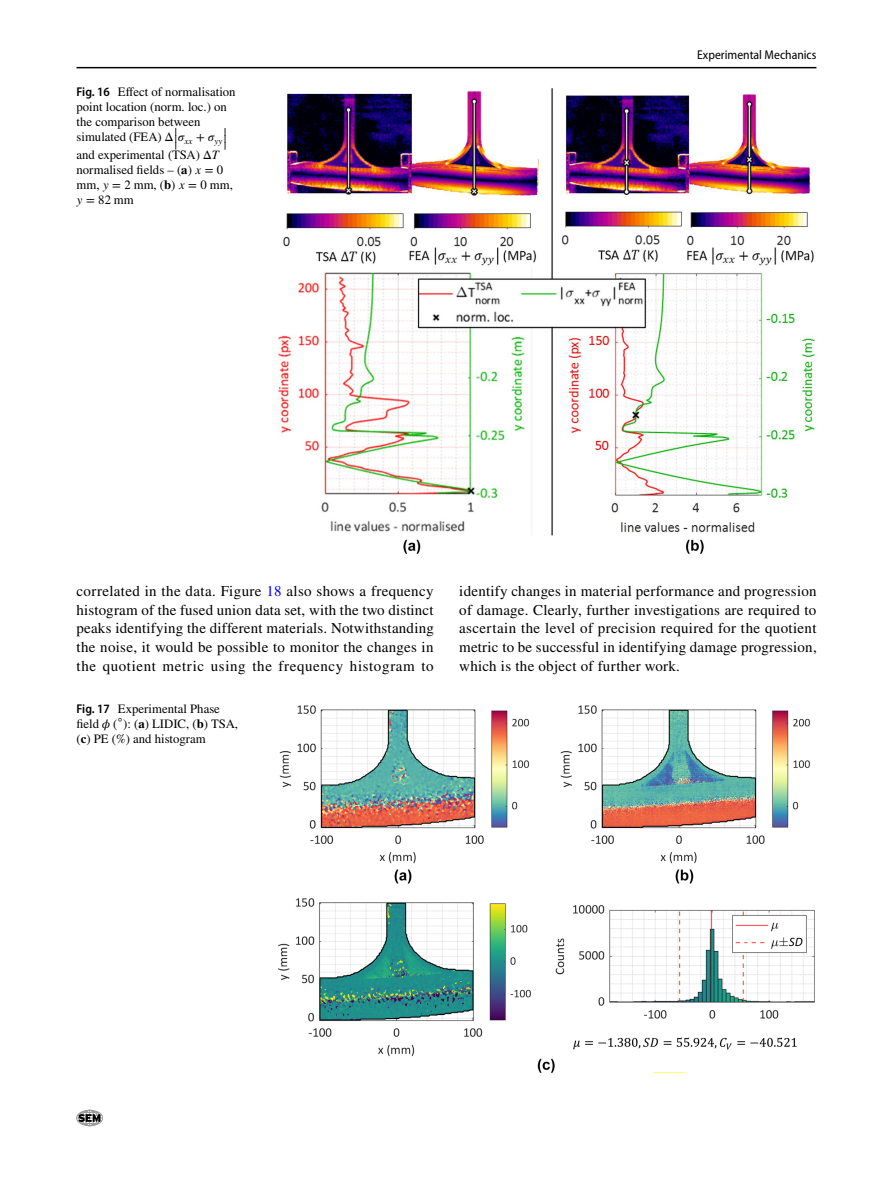
<style>
.page{position:relative;width:893px;height:1187px;background:#fff}
.page>*{position:absolute;margin:0;border:0;box-sizing:border-box;transform-origin:0 0}
.t1{font:15px/18.8px "STIX";letter-spacing:.025em;color:#000;text-align:justify}
.t2{font:12.75px/15px "STIX";color:#000}
.t3{font:semi-condensed 12.75px "Myriad Pro";color:#000}
.t4{font:12.75px "STIX General Regular 50";color:#000}
.t5{font:12.75px/14.1px "STIX Math Extensions Regular 17";color:#000}
.t6{font:8.85px "STIX General Italic 117";color:#000}
.s1{font-family:"Myriad Pro";font-weight:600;font-stretch:semi-condensed}
.s2{font-family:"STIX Math Regular 78"}
.s3{font-family:"STIX Math Extensions Regular 17"}
.s4{font-family:"STIX Math Regular 79"}
.s5{font-family:"STIX General Italic 118"}
.s6{font-weight:700}
.s7{font-family:"STIX General Italic 113"}
.s8{font-family:"STIX Math Regular 74"}
.s9{font-family:"STIX General Regular 47"}
.s10{font-family:"STIX General Italic 114"}
.s11{font-family:"STIX Math Regular 75"}
.s12{font-family:"STIX General Regular 48"}
.s13{font-family:"STIX General Italic 115"}
.s14{font-family:"STIX Math Regular 76"}
.s15{font-family:"STIX General Regular 49"}
.s16{font-family:"STIX General Italic 116"}
.s17{font-family:"STIX Math Regular 77"}
.s18{font-family:"STIX"}
.s19{color:#00f}
.s20{font-family:"STIX Math Italic 46"}
</style>
<div class="page">
<hr style="left:77px;top:67px;width:739px;height:1px;background:#000">
<svg style="left:77px;top:1110px;width:26px;height:15px"></svg>
<div style="left:77px;top:1110px;width:26px;height:15px;border:1px solid #9c9c9d;border-radius:50%"></div>
<img style="left:276px;top:88px;width:539px;height:466px">
<img style="left:278px;top:705px;width:537px;height:368px">
<p class="t2" style="left:77px;top:85px;width:161px"><span class="s1">Fig. 16</span> Effect of normalisation point location (norm. loc.) on the comparison between simulated (FEA) <span class="s2">Δ</span><span class="s3">|</span></p>
<p class="t5" style="left:223px;top:123px;width:6px">|</p>
<p class="t5" style="left:223px;top:130px;width:6px">|</p>
<p class="t5" style="left:223px;top:137px;width:6px">|</p>
<p class="t2" style="left:77px;top:148px;width:158px">and experimental (TSA) <span class="s4">Δ</span><span class="s5">T </span>normalised fields – (<span class="s6">a</span>) <span class="s7">x</span> <span class="s8">=</span> <span class="s9">0 </span>mm, <span class="s10">y</span> <span class="s11">=</span> <span class="s12">2</span> mm, (<span class="s6">b</span>) <span class="s13">x</span> <span class="s14">=</span> <span class="s15">0</span> mm,</p>
<p class="t4" style="left:77px;top:195px;width:58px"><span class="s16">y</span> <span class="s17">=</span> 82 <span class="s18">mm</span></p>
<p class="t5" style="left:174px;top:123px;width:6px">| |</p>
<p class="t6" style="left:178px;top:138px;width:46px"><sup>𝜎</sup>xx <sup>+</sup> <sup>𝜎</sup>yy</p>
<p class="t3" style="left:697px;top:48px;width:121px">Experimental Mechanics</p>
<p class="t1" style="left:77px;top:582px;width:359px">correlated in the data. Figure <span class="s19">18</span> also shows a frequency histogram of the fused union data set, with the two distinct peaks identifying the different materials. Notwithstanding the noise, it would be possible to monitor the changes in the quotient metric using the frequency histogram to</p>
<p class="t1" style="left:459px;top:582px;width:359px">identify changes in material performance and progression of damage. Clearly, further investigations are required to ascertain the level of precision required for the quotient metric to be successful in identifying damage progression, which is the object of further work.</p>
<p class="t2" style="left:77px;top:702px;width:163px"><span class="s1">Fig. 17</span> Experimental Phase field <span class="s20">𝜙</span> (<sup>◦</sup>): (<span class="s6">a</span>) LIDIC, (<span class="s6">b</span>) TSA, (<span class="s6">c</span>) PE (%) and histogram</p>
</div>
